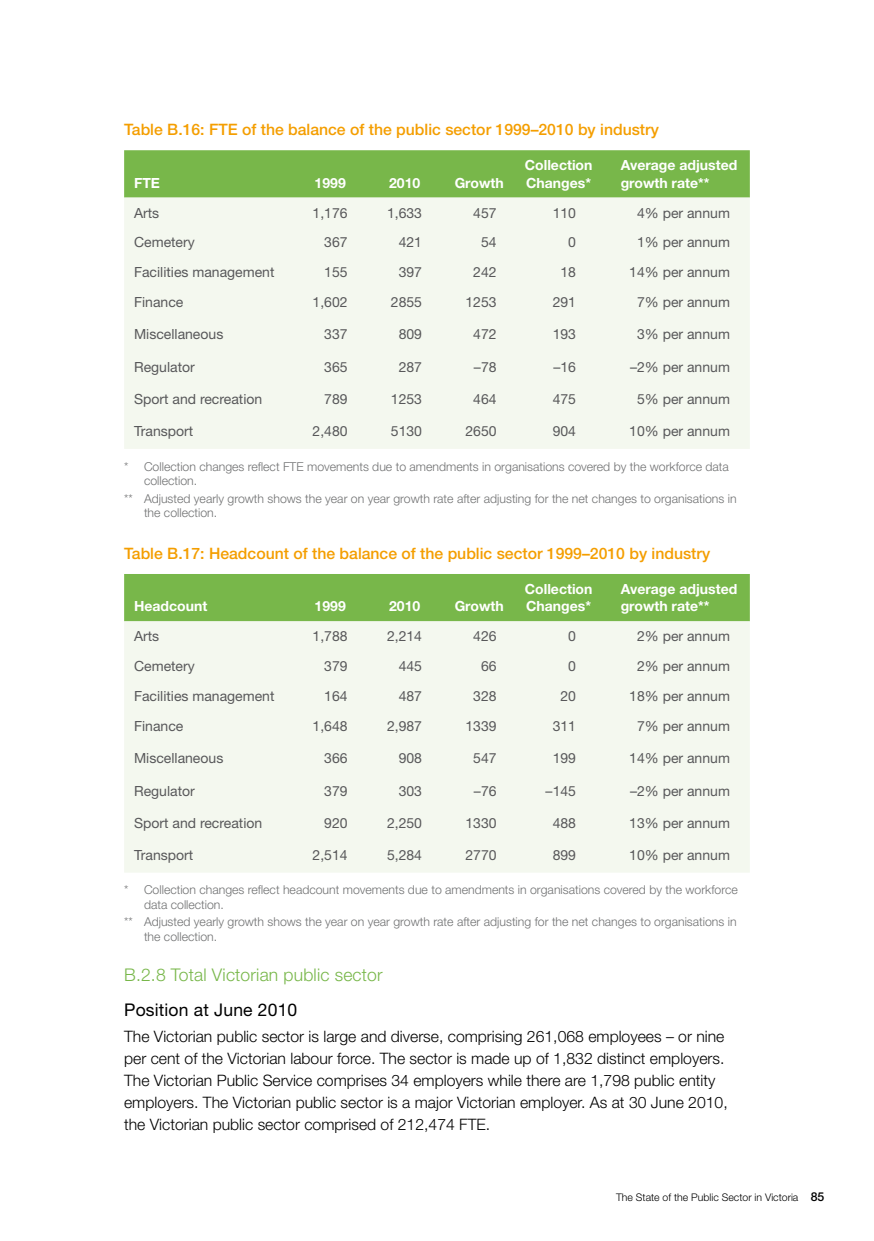
<style>
.page{position:relative;width:874px;height:1241px;background:#fff}
.page>*{position:absolute;margin:0;border:0;box-sizing:border-box;transform-origin:0 0}
.H5_2_1{font:300 17.5px "Helvetica Neue LT Std";letter-spacing:.01em;color:#78b74a}
.t1{font:17.5px "Helvetica Neue LT Std";letter-spacing:.01em;color:#000}
.Body_Text{font:300 15.75px/21.9px "Helvetica Neue LT Std";color:#000}
.Table_title{font:500 15.75px "Helvetica Neue LT Std";color:#f49e00}
.Table_Body{font:14px "Helvetica Neue LT Std";color:#58585a}
.Table_Body-2{font:700 14px/17.5px "Helvetica Neue LT Std";color:#fff}
.Table_Figure_source{font:300 12.25px/14.7px "Helvetica Neue LT Std";color:#707172}
.t2{font:300 10.5px "Helvetica Neue LT Std";color:#000}
.s1{font-weight:500;font-size:12.25px}
</style>
<div class="page">
<div style="left:124px;top:150px;width:625px;height:47px;background:#78b74a"></div>
<div style="left:124px;top:197px;width:625px;height:252px;background:#f4f8ef"></div>
<div style="left:124px;top:574px;width:625px;height:47px;background:#78b74a"></div>
<div style="left:124px;top:621px;width:625px;height:251px;background:#f4f8ef"></div>
<p class="Table_title" style="left:124px;top:120px;width:536px">Table B.16: FTE of the balance of the public sector 1999–2010 by industry</p>
<p class="Table_Body-2" style="left:134px;top:174px;width:27px">FTE</p>
<p class="Table_Body-2" style="left:314px;top:174px;width:33px">1999</p>
<p class="Table_Body-2" style="left:389px;top:174px;width:33px">2010</p>
<p class="Table_Body-2" style="left:454px;top:174px;width:50px">Growth</p>
<p class="Table_Body-2" style="left:524px;top:156px;width:69px">Collection<br>Changes*</p>
<p class="Table_Body-2" style="left:620px;top:156px;width:118px">Average adjusted growth rate**</p>
<p class="Table_Body" style="left:134px;top:204px;width:27px">Arts</p>
<p class="Table_Body" style="left:312px;top:204px;width:37px">1,176</p>
<p class="Table_Body" style="left:387px;top:204px;width:37px">1,633</p>
<p class="Table_Body" style="left:473px;top:204px;width:25px">457</p>
<p class="Table_Body" style="left:552px;top:204px;width:25px">110</p>
<p class="Table_Body" style="left:636px;top:204px;width:94px">4% per annum</p>
<p class="Table_Body" style="left:134px;top:234px;width:62px">Cemetery</p>
<p class="Table_Body" style="left:324px;top:234px;width:25px">367</p>
<p class="Table_Body" style="left:398px;top:234px;width:25px">421</p>
<p class="Table_Body" style="left:480px;top:234px;width:17px">54</p>
<p class="Table_Body" style="left:568px;top:234px;width:9px">0</p>
<p class="Table_Body" style="left:636px;top:234px;width:94px">1% per annum</p>
<p class="Table_Body" style="left:134px;top:264px;width:142px">Facilities management</p>
<p class="Table_Body" style="left:324px;top:264px;width:25px">155</p>
<p class="Table_Body" style="left:398px;top:264px;width:25px">397</p>
<p class="Table_Body" style="left:473px;top:264px;width:25px">242</p>
<p class="Table_Body" style="left:560px;top:264px;width:17px">18</p>
<p class="Table_Body" style="left:629px;top:264px;width:102px">14% per annum</p>
<p class="Table_Body" style="left:134px;top:294px;width:51px">Finance</p>
<p class="Table_Body" style="left:312px;top:294px;width:37px">1,602</p>
<p class="Table_Body" style="left:391px;top:294px;width:33px">2855</p>
<p class="Table_Body" style="left:465px;top:294px;width:33px">1253</p>
<p class="Table_Body" style="left:552px;top:294px;width:25px">291</p>
<p class="Table_Body" style="left:636px;top:294px;width:94px">7% per annum</p>
<p class="Table_Body" style="left:134px;top:326px;width:91px">Miscellaneous</p>
<p class="Table_Body" style="left:324px;top:326px;width:25px">337</p>
<p class="Table_Body" style="left:398px;top:326px;width:25px">809</p>
<p class="Table_Body" style="left:473px;top:326px;width:25px">472</p>
<p class="Table_Body" style="left:552px;top:326px;width:25px">193</p>
<p class="Table_Body" style="left:636px;top:326px;width:94px">3% per annum</p>
<p class="Table_Body" style="left:134px;top:358px;width:62px">Regulator</p>
<p class="Table_Body" style="left:324px;top:358px;width:25px">365</p>
<p class="Table_Body" style="left:398px;top:358px;width:25px">287</p>
<p class="Table_Body" style="left:473px;top:358px;width:24px">–78</p>
<p class="Table_Body" style="left:553px;top:358px;width:24px">–16</p>
<p class="Table_Body" style="left:629px;top:358px;width:101px">–2% per annum</p>
<p class="Table_Body" style="left:134px;top:391px;width:130px">Sport and recreation</p>
<p class="Table_Body" style="left:324px;top:391px;width:25px">789</p>
<p class="Table_Body" style="left:391px;top:391px;width:33px">1253</p>
<p class="Table_Body" style="left:473px;top:391px;width:25px">464</p>
<p class="Table_Body" style="left:552px;top:391px;width:25px">475</p>
<p class="Table_Body" style="left:636px;top:391px;width:94px">5% per annum</p>
<p class="Table_Body" style="left:134px;top:423px;width:61px">Transport</p>
<p class="Table_Body" style="left:312px;top:423px;width:37px">2,480</p>
<p class="Table_Body" style="left:391px;top:423px;width:33px">5130</p>
<p class="Table_Body" style="left:465px;top:423px;width:33px">2650</p>
<p class="Table_Body" style="left:552px;top:423px;width:25px">904</p>
<p class="Table_Body" style="left:629px;top:423px;width:102px">10% per annum</p>
<p class="Table_Figure_source" style="left:144px;top:458px;width:586px;text-indent:-20px">* Collection changes reflect FTE movements due to amendments in organisations covered by the workforce data collection.</p>
<p class="Table_Figure_source" style="left:144px;top:490px;width:594px;text-indent:-20px">** Adjusted yearly growth shows the year on year growth rate after adjusting for the net changes to organisations in the collection.</p>
<p class="Table_title" style="left:124px;top:544px;width:587px">Table B.17: Headcount of the balance of the public sector 1999–2010 by industry</p>
<p class="Table_Body-2" style="left:134px;top:597px;width:75px">Headcount</p>
<p class="Table_Body-2" style="left:314px;top:597px;width:33px">1999</p>
<p class="Table_Body-2" style="left:389px;top:597px;width:33px">2010</p>
<p class="Table_Body-2" style="left:454px;top:597px;width:50px">Growth</p>
<p class="Table_Body-2" style="left:524px;top:579px;width:69px">Collection<br>Changes*</p>
<p class="Table_Body-2" style="left:620px;top:579px;width:118px">Average adjusted growth rate**</p>
<p class="Table_Body" style="left:134px;top:628px;width:27px">Arts</p>
<p class="Table_Body" style="left:312px;top:628px;width:37px">1,788</p>
<p class="Table_Body" style="left:387px;top:628px;width:37px">2,214</p>
<p class="Table_Body" style="left:473px;top:628px;width:25px">426</p>
<p class="Table_Body" style="left:568px;top:628px;width:9px">0</p>
<p class="Table_Body" style="left:636px;top:628px;width:94px">2% per annum</p>
<p class="Table_Body" style="left:134px;top:657px;width:62px">Cemetery</p>
<p class="Table_Body" style="left:324px;top:657px;width:25px">379</p>
<p class="Table_Body" style="left:398px;top:657px;width:25px">445</p>
<p class="Table_Body" style="left:480px;top:657px;width:17px">66</p>
<p class="Table_Body" style="left:568px;top:657px;width:9px">0</p>
<p class="Table_Body" style="left:636px;top:657px;width:94px">2% per annum</p>
<p class="Table_Body" style="left:134px;top:687px;width:142px">Facilities management</p>
<p class="Table_Body" style="left:324px;top:687px;width:25px">164</p>
<p class="Table_Body" style="left:398px;top:687px;width:25px">487</p>
<p class="Table_Body" style="left:473px;top:687px;width:25px">328</p>
<p class="Table_Body" style="left:560px;top:687px;width:17px">20</p>
<p class="Table_Body" style="left:629px;top:687px;width:102px">18% per annum</p>
<p class="Table_Body" style="left:134px;top:717px;width:51px">Finance</p>
<p class="Table_Body" style="left:312px;top:717px;width:37px">1,648</p>
<p class="Table_Body" style="left:387px;top:717px;width:37px">2,987</p>
<p class="Table_Body" style="left:465px;top:717px;width:33px">1339</p>
<p class="Table_Body" style="left:552px;top:717px;width:25px">311</p>
<p class="Table_Body" style="left:636px;top:717px;width:94px">7% per annum</p>
<p class="Table_Body" style="left:134px;top:749px;width:91px">Miscellaneous</p>
<p class="Table_Body" style="left:324px;top:749px;width:25px">366</p>
<p class="Table_Body" style="left:398px;top:749px;width:25px">908</p>
<p class="Table_Body" style="left:473px;top:749px;width:25px">547</p>
<p class="Table_Body" style="left:552px;top:749px;width:25px">199</p>
<p class="Table_Body" style="left:629px;top:749px;width:102px">14% per annum</p>
<p class="Table_Body" style="left:134px;top:782px;width:62px">Regulator</p>
<p class="Table_Body" style="left:324px;top:782px;width:25px">379</p>
<p class="Table_Body" style="left:398px;top:782px;width:25px">303</p>
<p class="Table_Body" style="left:473px;top:782px;width:24px">–76</p>
<p class="Table_Body" style="left:545px;top:782px;width:32px">–145</p>
<p class="Table_Body" style="left:629px;top:782px;width:101px">–2% per annum</p>
<p class="Table_Body" style="left:134px;top:814px;width:130px">Sport and recreation</p>
<p class="Table_Body" style="left:324px;top:814px;width:25px">920</p>
<p class="Table_Body" style="left:387px;top:814px;width:37px">2,250</p>
<p class="Table_Body" style="left:465px;top:814px;width:33px">1330</p>
<p class="Table_Body" style="left:552px;top:814px;width:25px">488</p>
<p class="Table_Body" style="left:629px;top:814px;width:102px">13% per annum</p>
<p class="Table_Body" style="left:134px;top:846px;width:61px">Transport</p>
<p class="Table_Body" style="left:312px;top:846px;width:37px">2,514</p>
<p class="Table_Body" style="left:387px;top:846px;width:37px">5,284</p>
<p class="Table_Body" style="left:465px;top:846px;width:33px">2770</p>
<p class="Table_Body" style="left:552px;top:846px;width:25px">899</p>
<p class="Table_Body" style="left:629px;top:846px;width:102px">10% per annum</p>
<p class="Table_Figure_source" style="left:144px;top:882px;width:595px;text-indent:-20px">* Collection changes reflect headcount movements due to amendments in organisations covered by the workforce data collection.</p>
<p class="Table_Figure_source" style="left:144px;top:914px;width:594px;text-indent:-20px">** Adjusted yearly growth shows the year on year growth rate after adjusting for the net changes to organisations in the collection.</p>
<p class="H5_2_1" style="left:124px;top:963px;width:260px">B.2.8 Total Victorian public sector</p>
<h4 class="t1" style="left:124px;top:999px;width:175px">Position at June 2010</h4>
<p class="Body_Text" style="left:124px;top:1025px;width:604px">The Victorian public sector is large and diverse, comprising 261,068 employees – or nine per cent of the Victorian labour force. The sector is made up of 1,832 distinct employers.<br>The Victorian Public Service comprises 34 employers while there are 1,798 public entity employers. The Victorian public sector is a major Victorian employer. As at 30 June 2010, the Victorian public sector comprised of 212,474 FTE.</p>
<p class="t2" style="left:615px;top:1190px;width:210px">The State of the Public Sector in Victoria <span class="s1">85</span></p>
</div>
